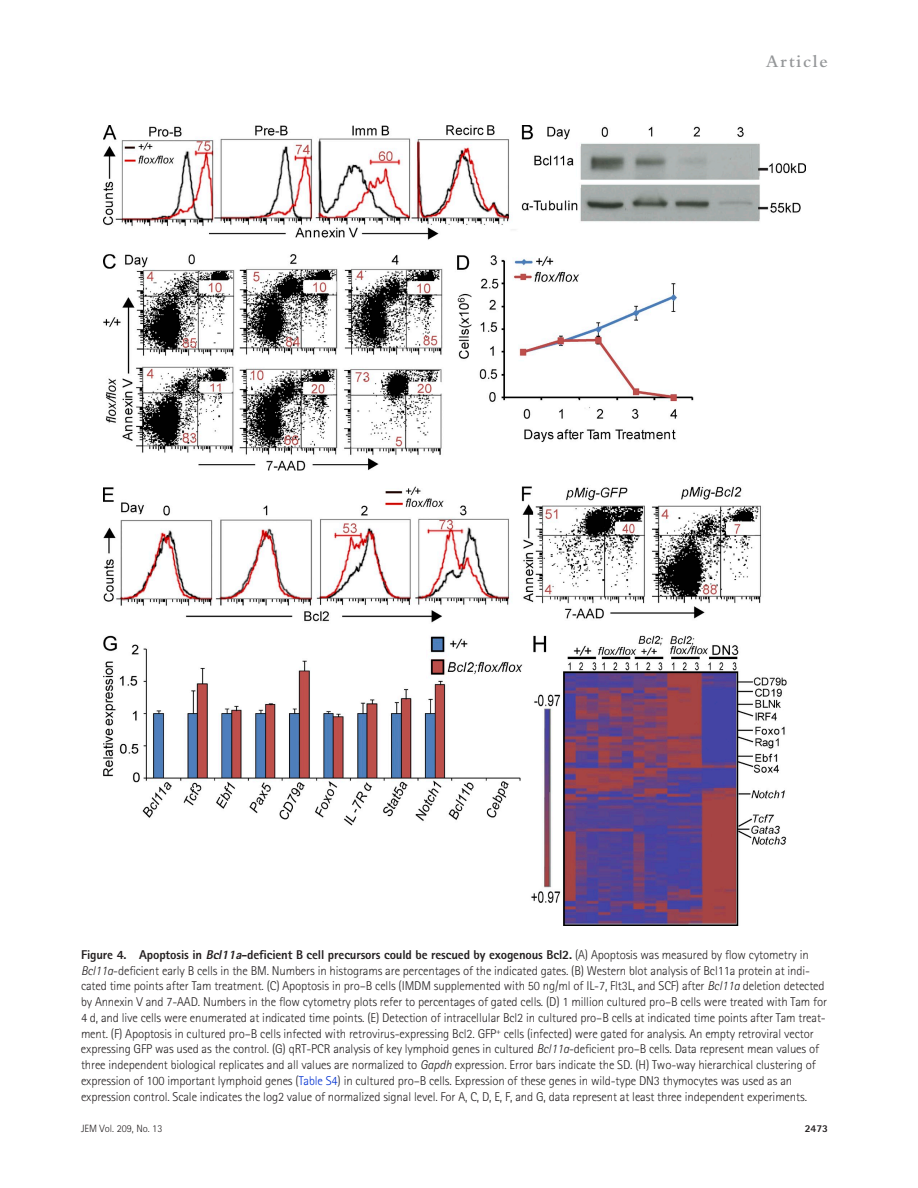
<style>
.page{position:relative;width:918px;height:1188px;background:#fff}
.page>*{position:absolute;margin:0;border:0;box-sizing:border-box;transform-origin:0 0}
.t1{font:600 18px "Bembo Std";letter-spacing:.1em;color:#949698}
.t2{font:300 12.75px/15.8px "Rotis Sans Serif Std";letter-spacing:-.01em;color:#231f20}
.t3{font:300 10.5px "Rotis Sans Serif Std";color:#231f20}
.t4{font:800 10.5px "Rotis Sans Serif Std";color:#231f20}
.s1{font-weight:800}
.s2{font-weight:800;font-style:italic}
.s3{font-style:italic}
.s4{color:#0030d1}
</style>
<div class="page">
<img style="left:104px;top:125px;width:701px;height:800px">
<h1 class="t1" style="left:766px;top:51px;width:64px">Article</h1>
<p class="t2" style="left:81px;top:947px;width:748px"><span class="s1">Figure 4. Apoptosis in</span> <span class="s2">Bcl11a</span><span class="s1">-deficient B cell precursors could be rescued by exogenous Bcl2.</span> (A) Apoptosis was measured by flow cytometry in <span class="s3">Bcl11a</span>-deficient early B cells in the BM. Numbers in histograms are percentages of the indicated gates. (B) Western blot analysis of Bcl11a protein at indi&shy;cated time points after Tam treatment. (C) Apoptosis in pro–B cells (IMDM supplemented with 50 ng/ml of IL-7, Flt3L, and SCF) after <span class="s3">Bcl11a</span> deletion detected by Annexin V and 7-AAD. Numbers in the flow cytometry plots refer to percentages of gated cells. (D) 1 million cultured pro–B cells were treated with Tam for 4 d, and live cells were enumerated at indicated time points. (E) Detection of intracellular Bcl2 in cultured pro–B cells at indicated time points after Tam treat&shy;ment. (F) Apoptosis in cultured pro–B cells infected with retrovirus-expressing Bcl2. GFP<sup>+</sup> cells (infected) were gated for analysis. An empty retroviral vector expressing GFP was used as the control. (G) qRT-PCR analysis of key lymphoid genes in cultured <span class="s3">Bcl11a</span>-deficient pro–B cells. Data represent mean values of three independent biological replicates and all values are normalized to <span class="s3">Gapdh</span> expression. Error bars indicate the SD. (H) Two-way hierarchical clustering of expression of 100 important lymphoid genes (<span class="s4">Table S4</span>) in cultured pro–B cells. Expression of these genes in wild-type DN3 thymocytes was used as an expression control. Scale indicates the log2 value of normalized signal level. For A, C, D, E, F, and G, data represent at least three independent experiments.</p>
<p class="t3" style="left:81px;top:1123px;width:83px">JEM Vol. 209, No. 13</p>
<p class="t4" style="left:805px;top:1122px;width:25px">2473</p>
</div>
